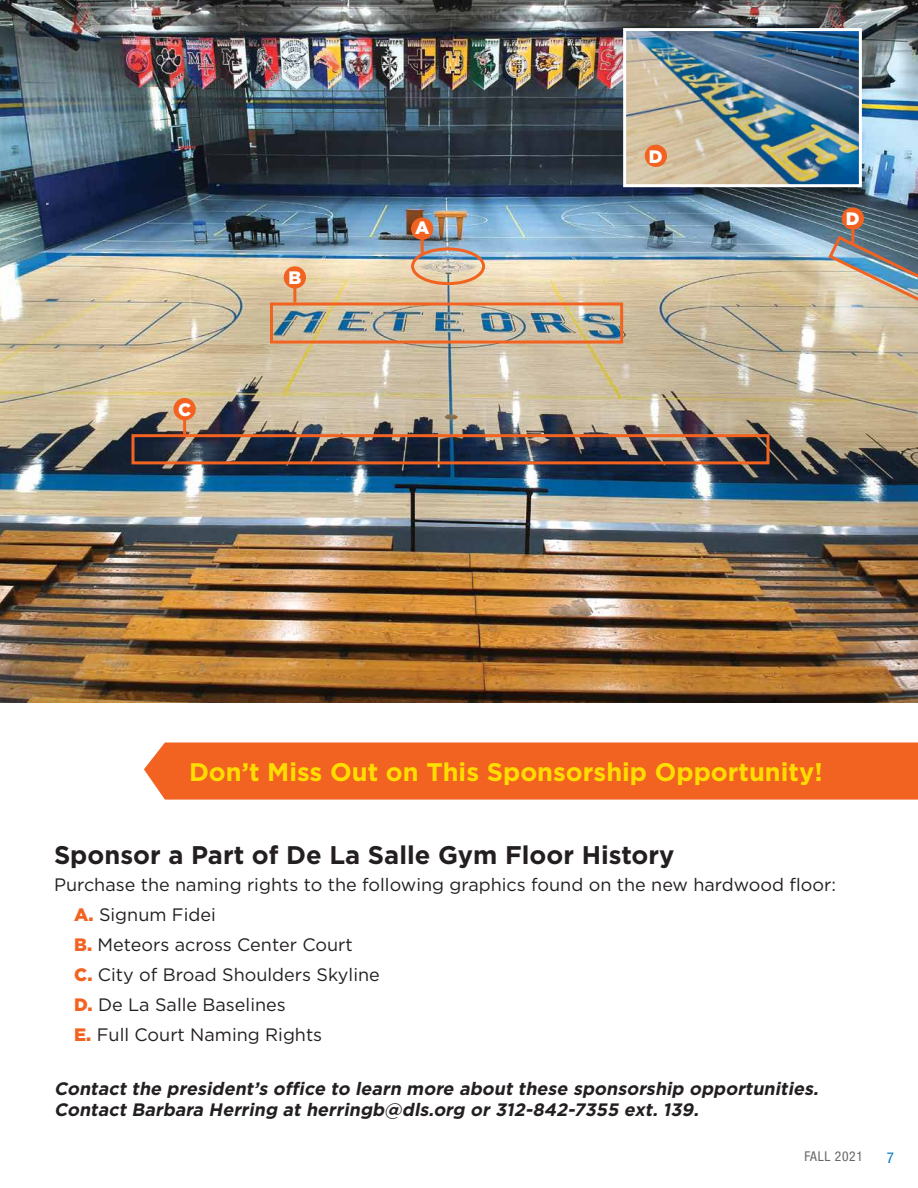
<style>
.page{position:relative;width:918px;height:1188px;background:#fff}
.page>*{position:absolute;margin:0;border:0;box-sizing:border-box;transform-origin:0 0}
.t1{font:700 25.5px "Gotham";color:#fd0}
.t2{font:700 25.5px "Gotham";color:#231f20}
.t3{font:18px "Gotham";color:#231f20}
.t4{font:italic 700 18px/21px "Gotham";color:#231f20}
.t5{font:900 18px "Gotham";color:#fff}
.t6{font:condensed 15px "Helvetica Neue";color:#0079c1}
.t7{font:condensed 13.5px "Helvetica Neue";letter-spacing:.05em;color:#656669}
.s1{font-weight:900;color:#f26322}
</style>
<div class="page">
<img style="left:0;top:0;width:918px;height:703px">
<div style="left:411px;top:248px;width:74px;height:37px;border:3px solid #f26322;border-radius:50%"></div>
<div style="left:411px;top:218px;width:22px;height:22px;background:#f26322;border-radius:50%"></div>
<hr style="left:421px;top:233px;width:3px;height:21px;background:#f26322">
<div style="left:284px;top:266px;width:22px;height:23px;background:#f26322;border-radius:50%"></div>
<hr style="left:293px;top:282px;width:3px;height:20px;background:#f26322">
<div style="left:173px;top:398px;width:23px;height:22px;background:#f26322;border-radius:50%"></div>
<hr style="left:183px;top:414px;width:3px;height:20px;background:#f26322">
<img style="left:826px;top:234px;width:92px;height:133px">
<div style="left:270px;top:302px;width:353px;height:42px;border:3px solid #f26322"></div>
<div style="left:131px;top:434px;width:639px;height:30px;border:3px solid #f26322"></div>
<div style="left:842px;top:207px;width:22px;height:23px;background:#f26322;border-radius:50%"></div>
<hr style="left:851px;top:223px;width:3px;height:21px;background:#f26322">
<div style="left:144px;top:742px;width:774px;height:58px;background:#f26322"></div>
<img style="left:627px;top:32px;width:231px;height:151px">
<div style="left:623px;top:28px;width:239px;height:159px;border:3px solid #fff"></div>
<div style="left:645px;top:145px;width:22px;height:22px;background:#f26322;border-radius:50%"></div>
<p class="t5" style="left:178px;top:397px;width:15px">C</p>
<p class="t5" style="left:288px;top:265px;width:14px">B</p>
<p class="t5" style="left:415px;top:215px;width:16px">A</p>
<p class="t5" style="left:649px;top:144px;width:15px">D</p>
<p class="t5" style="left:846px;top:207px;width:15px">D</p>
<p class="t1" style="left:189px;top:755px;width:635px">Don’t Miss Out on This Sponsorship Opportunity!</p>
<p class="t2" style="left:54px;top:838px;width:622px">Sponsor a Part of De La Salle Gym Floor History</p>
<p class="t3" style="left:54px;top:873px;width:784px">Purchase the naming rights to the following graphics found on the new hardwood floor:</p>
<p class="t3" style="left:74px;top:903px;width:143px"><span class="s1">A.</span> Signum Fidei</p>
<p class="t3" style="left:74px;top:933px;width:280px"><span class="s1">B.</span> Meteors across Center Court</p>
<p class="t3" style="left:74px;top:963px;width:307px"><span class="s1">C.</span> City of Broad Shoulders Skyline</p>
<p class="t3" style="left:74px;top:993px;width:213px"><span class="s1">D.</span> De La Salle Baselines</p>
<p class="t3" style="left:74px;top:1023px;width:250px"><span class="s1">E.</span> Full Court Naming Rights</p>
<p class="t4" style="left:54px;top:1078px;width:770px">Contact the president’s office to learn more about these sponsorship opportunities.<br>Contact Barbara Herring at herringb@dls.org or 312-842-7355 ext. 139.</p>
<p class="t7" style="left:804px;top:1149px;width:60px">FALL 2021</p>
<p class="t6" style="left:887px;top:1149px;width:9px">7</p>
</div>
